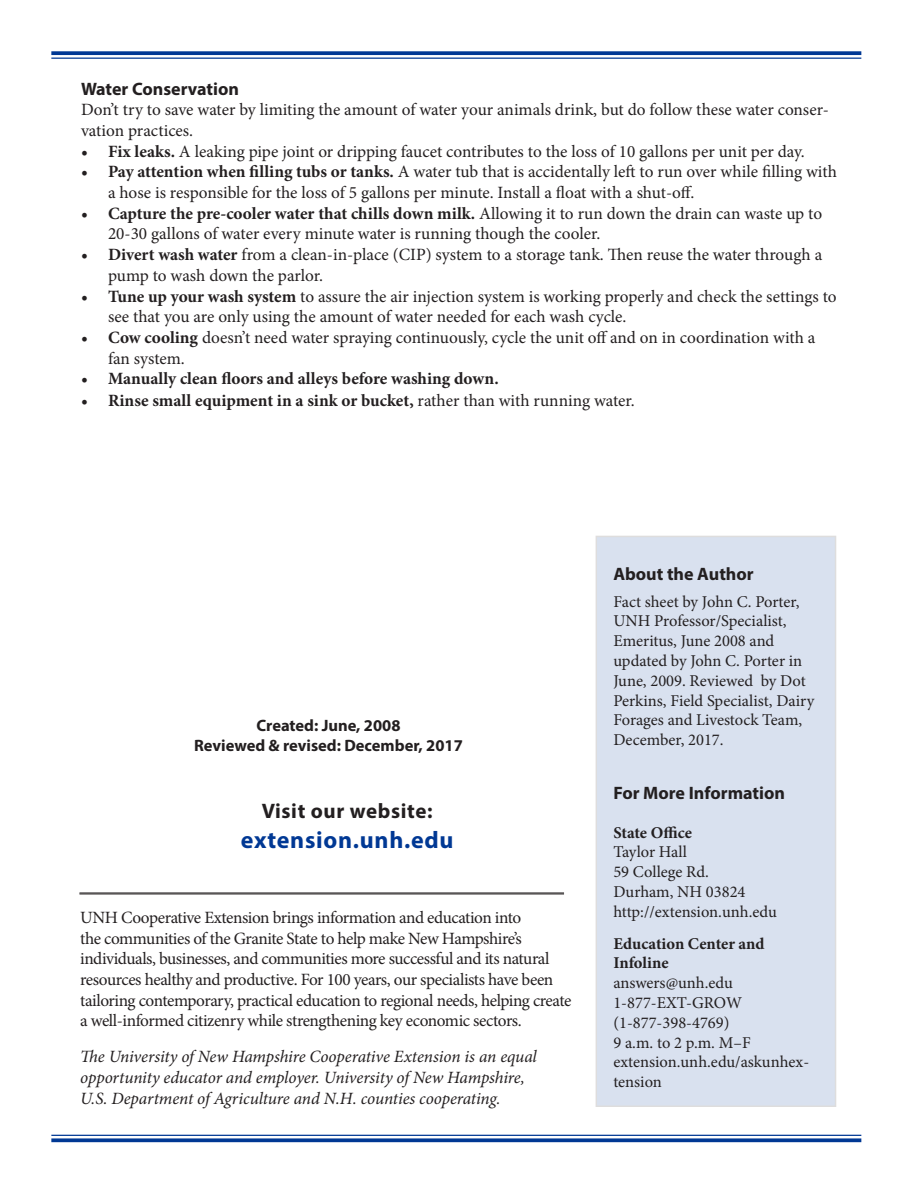
<style>
.page{position:relative;width:918px;height:1188px;background:#fff}
.page>*{position:absolute;margin:0;border:0;box-sizing:border-box;transform-origin:0 0}
.Body_text{font:700 24px "Myriad Pro";letter-spacing:.03em;color:#003894}
.Body_text-2{font:700 21px "Myriad Pro";letter-spacing:.03em;color:#231f20}
.Heading_1{font:700 18px "Myriad Pro";color:#231f20}
.Body_No_Indent{font:17.25px/20.7px "Minion Pro";letter-spacing:-.01em;color:#231f20}
.Body_No_Indent-2{font:italic 17.25px/20.7px "Minion Pro";letter-spacing:-.01em;color:#231f20}
.t1{font:700 17.25px "Minion Pro";color:#231f20}
.t2{font:16.5px/19.8px "Minion Pro";color:#231f20}
.t3{font:700 16.5px "Myriad Pro";color:#231f20}
.t4{font:700 16.5px/19.8px "Minion Pro";letter-spacing:-.005em;color:#231f20}
.s1{font-weight:700}
.s2{font-weight:400}
</style>
<div class="page">
<div style="left:596px;top:536px;width:240px;height:570px;background:#d9e1ef"></div>
<svg style="left:51px;top:51px;width:810px;height:4px;background:#12469b"></svg>
<hr style="left:51px;top:58px;width:810px;height:1px;background:#003894">
<hr style="left:51px;top:1135px;width:810px;height:1px;background:#003894">
<svg style="left:51px;top:1138px;width:810px;height:4px;background:#1c4e9f"></svg>
<hr style="left:79px;top:893px;width:485px;height:1px;background:#231f20">
<hr style="left:79px;top:894px;width:485px;height:1px;background:#231f20">
<p class="Heading_1" style="left:81px;top:77px;width:160px">Water Conservation</p>
<p class="Body_No_Indent" style="left:81px;top:99px;width:749px">Don’t try to save water by limiting the amount of water your animals drink, but do follow these water conser&shy;vation practices.</p>
<p class="Body_No_Indent" style="left:81px;top:141px;width:725px"><span class="s1">• Fix leaks.</span> A leaking pipe joint or dripping faucet contributes to the loss of 10 gallons per unit per day.</p>
<p class="Body_No_Indent" style="left:108px;top:162px;width:730px;text-indent:-27px"><span class="s1">• Pay attention when filling tubs or tanks.</span> A water tub that is accidentally left to run over while filling with a hose is responsible for the loss of 5 gallons per minute. Install a float with a shut-off.</p>
<p class="Body_No_Indent" style="left:108px;top:203px;width:716px;text-indent:-27px"><span class="s1">• Capture the pre-cooler water that chills down milk.</span> Allowing it to run down the drain can waste up to<br>20-30 gallons of water every minute water is running though the cooler.</p>
<p class="Body_No_Indent" style="left:108px;top:244px;width:716px;text-indent:-27px"><span class="s1">• Divert wash water</span> from a clean-in-place (CIP) system to a storage tank. Then reuse the water through a pump to wash down the parlor.</p>
<p class="Body_No_Indent" style="left:108px;top:286px;width:730px;text-indent:-27px"><span class="s1">• Tune up your wash system</span> to assure the air injection system is working properly and check the settings to see that you are only using the amount of water needed for each wash cycle.</p>
<p class="Body_No_Indent" style="left:108px;top:327px;width:709px;text-indent:-27px"><span class="s1">• Cow cooling</span> doesn’t need water spraying continuously, cycle the unit off and on in coordination with a fan system.</p>
<p class="t1" style="left:81px;top:367px;width:419px">• Manually clean floors and alleys before washing down.</p>
<p class="t1" style="left:81px;top:388px;width:555px">• Rinse small equipment in a sink or bucket, <span class="s2">rather than with running water.</span></p>
<p class="t3" style="left:256px;top:715px;width:146px">Created: June, 2008</p>
<p class="t3" style="left:194px;top:734px;width:270px">Reviewed &amp; revised: December, 2017</p>
<p class="Body_text-2" style="left:262px;top:797px;width:172px">Visit our website:</p>
<p class="Body_text" style="left:241px;top:824px;width:214px">extension.unh.edu</p>
<p class="Body_No_Indent" style="left:80px;top:907px;width:493px">UNH Cooperative Extension brings information and education into<br>the communities of the Granite State to help make New Hampshire’s individuals, businesses, and communities more successful and its natural resources healthy and productive. For 100 years, our specialists have been tailoring contemporary, practical education to regional needs, helping create a well-informed citizenry while strengthening key economic sectors.</p>
<p class="Body_No_Indent-2" style="left:80px;top:1046px;width:458px">The University of New Hampshire Cooperative Extension is an equal opportunity educator and employer. University of New Hampshire,<br>U.S. Department of Agriculture and N.H. counties cooperating.</p>
<p class="Heading_1" style="left:613px;top:562px;width:142px">About the Author</p>
<p class="t2" style="left:613px;top:591px;width:202px">Fact sheet by John C. Porter,<br>UNH Professor/Specialist,<br>Emeritus, June 2008 and updated by John C. Porter in<br>June, 2009. Reviewed by Dot<br>Perkins, Field Specialist, Dairy<br>Forages and Livestock Team,<br>December, 2017.</p>
<p class="Heading_1" style="left:613px;top:782px;width:173px">For More Information</p>
<p class="t4" style="left:613px;top:822px;width:80px">State Office</p>
<p class="t2" style="left:613px;top:842px;width:75px">Taylor Hall</p>
<p class="t2" style="left:613px;top:862px;width:97px">59 College Rd.</p>
<p class="t2" style="left:613px;top:882px;width:134px">Durham, NH 03824</p>
<p class="t2" style="left:613px;top:902px;width:165px">http://extension.unh.edu</p>
<p class="t4" style="left:613px;top:933px;width:153px">Education Center and<br>Infoline</p>
<p class="t2" style="left:613px;top:973px;width:121px">answers@unh.edu</p>
<p class="t2" style="left:613px;top:993px;width:130px">1-877-EXT-GROW (1-877-398-4769)</p>
<p class="t2" style="left:613px;top:1033px;width:139px">9 a.m. to 2 p.m. M–F</p>
<p class="t2" style="left:613px;top:1052px;width:197px">extension.unh.edu/askunhex&shy;tension</p>
</div>
